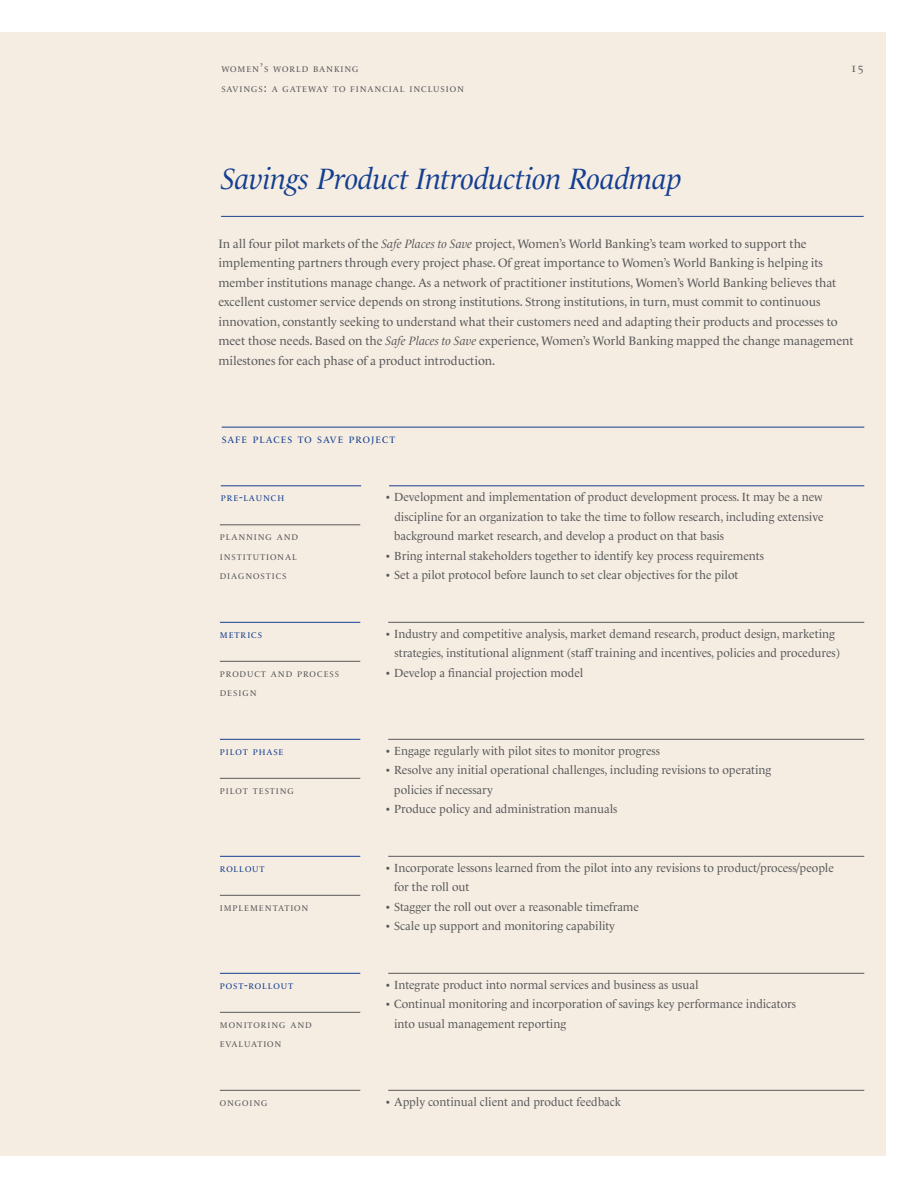
<style>
.page{position:relative;width:918px;height:1188px;background:#fff}
.page>*{position:absolute;margin:0;border:0;box-sizing:border-box;transform-origin:0 0}
.t1{font:italic 30px "Le Monde Livre Std";letter-spacing:-.01em;color:#143f90}
.t2{font:12.3px/19.5px "Le Monde Livre Std";letter-spacing:-.005em;color:#58595b}
.t3{font:12px/19.5px "Le Monde Livre Std";color:#58595b}
.t4{font:12px "Le Monde Livre Std";color:#58595b}
.t5{font:9.45px "Le Monde Livre Std";letter-spacing:.105em;color:#143f90}
.t6{font:8.4px "Le Monde Livre Std";letter-spacing:.105em;color:#58595b}
.t7{font:8.4px "Le Monde Livre Std";letter-spacing:.105em;color:#143f90}
.t8{font:8.4px "Le Monde Livre Std";letter-spacing:.085em;color:#58595b}
.s1{font-size:12px}
.s2{font-style:italic}
</style>
<div class="page">
<div style="left:0;top:32px;width:886px;height:1124px;background:#f6ede2"></div>
<hr style="left:221px;top:216px;width:643px;height:1px;background:#143f90">
<hr style="left:388px;top:622px;width:476px;height:1px;background:#58595b">
<hr style="left:388px;top:739px;width:476px;height:1px;background:#58595b">
<hr style="left:388px;top:856px;width:476px;height:1px;background:#58595b">
<hr style="left:388px;top:973px;width:476px;height:1px;background:#58595b">
<hr style="left:388px;top:1090px;width:476px;height:1px;background:#58595b">
<hr style="left:389px;top:486px;width:475px;height:1px;background:#143f90">
<hr style="left:220px;top:525px;width:140px;height:1px;background:#58595b">
<hr style="left:220px;top:622px;width:140px;height:1px;background:#143f90">
<hr style="left:220px;top:661px;width:140px;height:1px;background:#58595b">
<hr style="left:220px;top:739px;width:140px;height:1px;background:#143f90">
<hr style="left:220px;top:778px;width:140px;height:1px;background:#58595b">
<hr style="left:220px;top:856px;width:140px;height:1px;background:#143f90">
<hr style="left:220px;top:895px;width:140px;height:1px;background:#58595b">
<hr style="left:220px;top:973px;width:140px;height:1px;background:#143f90">
<hr style="left:220px;top:1012px;width:140px;height:1px;background:#58595b">
<hr style="left:220px;top:1090px;width:140px;height:1px;background:#58595b">
<hr style="left:221px;top:486px;width:140px;height:1px;background:#143f90">
<hr style="left:222px;top:427px;width:642px;height:1px;background:#143f90">
<p class="t6" style="left:221px;top:64px;width:139px">WOMEN<span class="s1">’</span>S WORLD BANKING</p>
<p class="t4" style="left:851px;top:61px;width:15px">15</p>
<p class="t6" style="left:221px;top:84px;width:244px">SAVINGS<span class="s1">:</span> A GATEWAY TO FINANCIAL INCLUSION</p>
<h1 class="t1" style="left:221px;top:161px;width:463px">Savings Product Introduction Roadmap</h1>
<p class="t2" style="left:218px;top:233px;width:637px">In all four pilot markets of the <span class="s2">Safe Places to Save</span> project, Women’s World Banking’s team worked to support the implementing partners through every project phase. Of great importance to Women’s World Banking is helping its member institutions manage change. As a network of practitioner institutions, Women’s World Banking believes that excellent customer service depends on strong institutions. Strong institutions, in turn, must commit to continuous innovation, constantly seeking to understand what their customers need and adapting their products and processes to meet those needs. Based on the <span class="s2">Safe Places to Save</span> experience, Women’s World Banking mapped the change management milestones for each phase of a product introduction.</p>
<p class="t5" style="left:222px;top:434px;width:175px">SAFE PLACES TO SAVE PROJECT</p>
<p class="t7" style="left:221px;top:493px;width:65px">PRE<span class="s1">-</span>LAUNCH</p>
<p class="t6" style="left:220px;top:532px;width:80px">PLANNING AND</p>
<p class="t6" style="left:220px;top:552px;width:78px">INSTITUTIONAL</p>
<p class="t6" style="left:220px;top:571px;width:68px">DIAGNOSTICS</p>
<p class="t7" style="left:220px;top:630px;width:44px">METRICS</p>
<p class="t6" style="left:220px;top:669px;width:121px">PRODUCT AND PROCESS</p>
<p class="t6" style="left:220px;top:688px;width:38px">DESIGN</p>
<p class="t7" style="left:220px;top:747px;width:65px">PILOT PHASE</p>
<p class="t6" style="left:220px;top:786px;width:76px">PILOT TESTING</p>
<p class="t7" style="left:220px;top:864px;width:46px">ROLLOUT</p>
<p class="t6" style="left:220px;top:903px;width:90px">IMPLEMENTATION</p>
<p class="t7" style="left:220px;top:981px;width:75px">POST<span class="s1">-</span>ROLLOUT</p>
<p class="t6" style="left:220px;top:1020px;width:93px">MONITORING AND</p>
<p class="t8" style="left:220px;top:1039px;width:63px">EVALUATION</p>
<p class="t6" style="left:220px;top:1098px;width:49px">ONGOING</p>
<p class="t3" style="left:394px;top:487px;width:431px;text-align:justify;text-indent:-7px">• Development and implementation of product development process. It may be a new discipline for an organization to take the time to follow research, including extensive background market research, and develop a product on that basis</p>
<p class="t3" style="left:387px;top:546px;width:379px">• Bring internal stakeholders together to identify key process requirements</p>
<p class="t3" style="left:387px;top:565px;width:354px">• Set a pilot protocol before launch to set clear objectives for the pilot</p>
<p class="t3" style="left:395px;top:624px;width:447px;text-indent:-8px">• Industry and competitive analysis, market demand research, product design, marketing strategies, institutional alignment (staff training and incentives, policies and procedures)</p>
<p class="t3" style="left:387px;top:663px;width:198px">• Develop a financial projection model</p>
<p class="t3" style="left:386px;top:741px;width:275px">• Engage regularly with pilot sites to monitor progress</p>
<p class="t3" style="left:394px;top:760px;width:379px;text-indent:-7px">• Resolve any initial operational challenges, including revisions to operating policies if necessary</p>
<p class="t3" style="left:387px;top:799px;width:232px">• Produce policy and administration manuals</p>
<p class="t3" style="left:394px;top:858px;width:441px;text-indent:-8px">• Incorporate lessons learned from the pilot into any revisions to product/process/people for the roll out</p>
<p class="t3" style="left:386px;top:897px;width:254px">• Stagger the roll out over a reasonable timeframe</p>
<p class="t3" style="left:386px;top:916px;width:230px">• Scale up support and monitoring capability</p>
<p class="t3" style="left:386px;top:975px;width:314px">• Integrate product into normal services and business as usual</p>
<p class="t3" style="left:394px;top:994px;width:403px;text-indent:-8px">• Continual monitoring and incorporation of savings key performance indicators into usual management reporting</p>
<p class="t3" style="left:386px;top:1092px;width:236px">• Apply continual client and product feedback</p>
</div>
